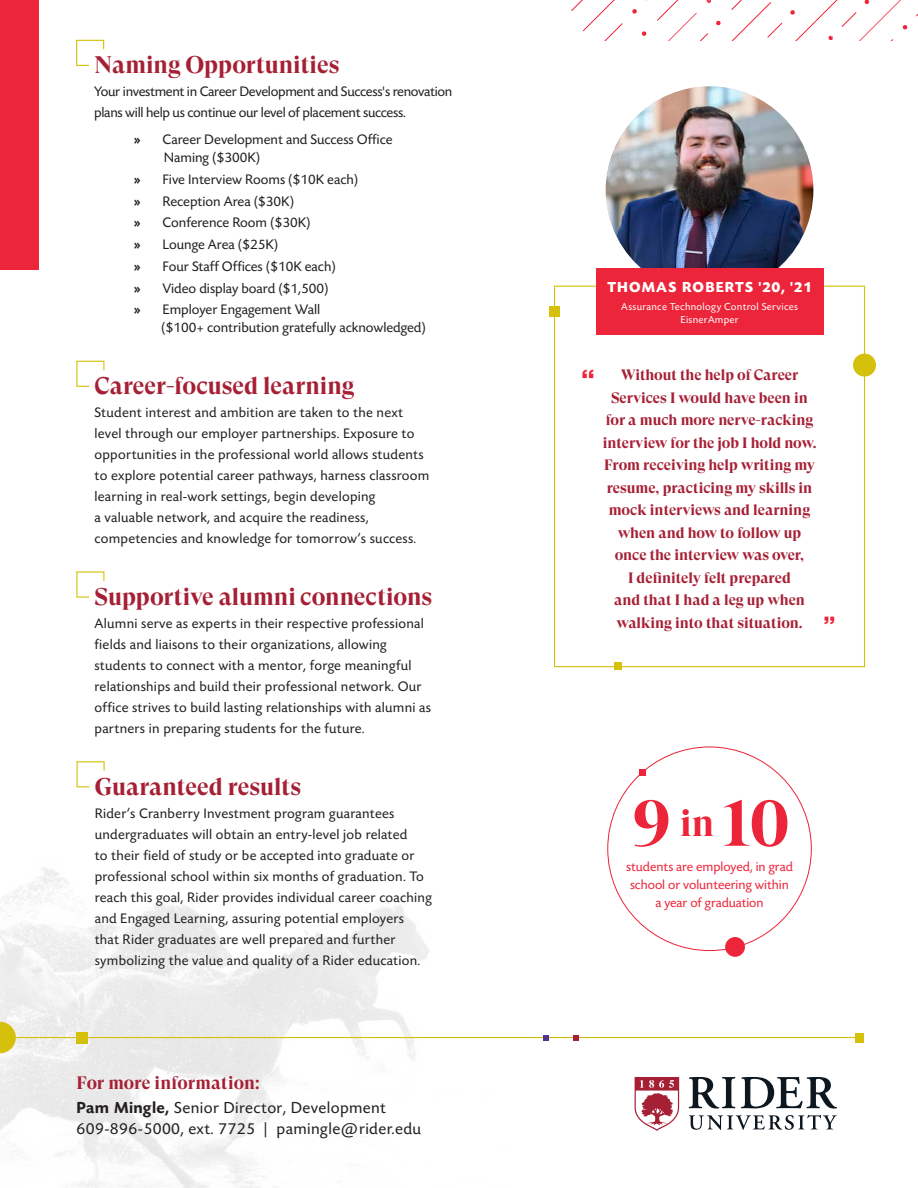
<style>
.page{position:relative;width:918px;height:1188px;background:#fff}
.page>*{position:absolute;margin:0;border:0;box-sizing:border-box;transform-origin:0 0}
.Callout_-_Numeral{font:700 66.9px "GT Super Display";color:#ed253a}
.t1{font:25.95px "Krungthep";color:#ed253a}
.Subhead_-_16_pt{font:700 24px "GT Super Display";color:#a62035}
.t2{font:22.95px "Krungthep";color:#ed253a}
.CTA_-_GT_Red_12_pt{font:700 18px "GT Super Display";letter-spacing:.01em;color:#a62035}
.Body_List_Bolder_-_1{font:16.5px/21px "Today Sans Now Pro";letter-spacing:.025em;color:#231f20}
.t3{font:700 15px/22.5px "GT Super Display";color:#a62035;text-align:center}
.t4{font:700 15px "Today Sans Now Pro";letter-spacing:.08em;color:#fff}
.Body_Copy_-_9_over_1{font:14.25px/21px "Today Sans Now Pro";letter-spacing:.02em;color:#231f20}
.Body_Copy_-_9_over_1-2{font:14.25px/18px "Today Sans Now Pro";color:#231f20}
.Body_Copy_-_9_over_1-3{font:14.25px/21px "Today Sans Now Pro";letter-spacing:-.02em;color:#231f20}
.Callout_-_8_over_10{font:13.5px/18px "Today Sans Now Pro";color:#ed253a;text-align:center}
.t5{font:10.5px "Today Sans Now Pro";letter-spacing:.03em;color:#fff}
.s1{font-weight:600}
.s2{font-size:37.2px}
</style>
<div class="page">
<svg style="left:571px;top:0;width:347px;height:40px"></svg>
<img style="left:0;top:867px;width:523px;height:321px">
<div style="left:0;top:0;width:38px;height:270px;background:#ed253a"></div>
<img style="left:606px;top:86px;width:207px;height:182px">
<svg style="left:853px;top:352px;width:23px;height:26px"></svg>
<div style="left:549px;top:306px;width:10px;height:11px;background:#d5c10c"></div>
<div style="left:596px;top:268px;width:227px;height:67px;background:#ed253a"></div>
<div style="left:615px;top:663px;width:7px;height:7px;background:#d6bf0d"></div>
<svg style="left:689px;top:1115px;width:148px;height:15px"></svg>
<svg style="left:689px;top:1077px;width:46px;height:32px"></svg>
<svg style="left:741px;top:1077px;width:96px;height:32px"></svg>
<svg style="left:635px;top:1077px;width:44px;height:54px"></svg>
<hr style="left:0;top:1037px;width:864px;height:1px;background:#d5c10c">
<svg style="left:543px;top:1035px;width:6px;height:5px"></svg>
<div style="left:855px;top:1033px;width:9px;height:9px;background:#d5c10c"></div>
<div style="left:77px;top:1032px;width:11px;height:11px;background:#d5c10c"></div>
<svg style="left:0;top:1022px;width:16px;height:31px"></svg>
<svg style="left:573px;top:1035px;width:5px;height:5px"></svg>
<div style="left:639px;top:769px;width:7px;height:7px;background:#ed253a"></div>
<div style="left:725px;top:937px;width:20px;height:20px;background:#ed253a;border-radius:50%"></div>
<svg style="left:76px;top:360px;width:29px;height:27px"></svg>
<svg style="left:76px;top:761px;width:29px;height:27px"></svg>
<svg style="left:76px;top:571px;width:29px;height:27px"></svg>
<svg style="left:76px;top:39px;width:29px;height:27px"></svg>
<p class="Subhead_-_16_pt" style="left:94px;top:52px;width:247px">Naming Opportunities</p>
<p class="Body_Copy_-_9_over_1-3" style="left:94px;top:81px;width:360px">Your investment in Career Development and Success's renovation plans will help us continue our level of placement success.</p>
<p class="Body_Copy_-_9_over_1-2" style="left:164px;top:131px;width:230px;text-indent:-30px"><span class="s1">»</span> Career Development and Success Office<br>Naming ($300K)</p>
<p class="Body_Copy_-_9_over_1-2" style="left:134px;top:170px;width:226px"><span class="s1">»</span> Five Interview Rooms ($10K each)</p>
<p class="Body_Copy_-_9_over_1-2" style="left:134px;top:192px;width:161px"><span class="s1">»</span> Reception Area ($30K)</p>
<p class="Body_Copy_-_9_over_1-2" style="left:134px;top:214px;width:178px"><span class="s1">»</span> Conference Room ($30K)</p>
<p class="Body_Copy_-_9_over_1-2" style="left:134px;top:236px;width:146px"><span class="s1">»</span> Lounge Area ($25K)</p>
<p class="Body_Copy_-_9_over_1-2" style="left:134px;top:257px;width:203px"><span class="s1">»</span> Four Staff Offices ($10K each)</p>
<p class="Body_Copy_-_9_over_1-2" style="left:134px;top:279px;width:196px"><span class="s1">»</span> Video display board ($1,500)</p>
<p class="Body_Copy_-_9_over_1-2" style="left:161px;top:301px;width:266px;text-indent:-27px"><span class="s1">»</span> Employer Engagement Wall<br>($100+ contribution gratefully acknowledged)</p>
<p class="Subhead_-_16_pt" style="left:95px;top:373px;width:261px">Career-focused learning</p>
<p class="Body_Copy_-_9_over_1" style="left:95px;top:402px;width:336px">Student interest and ambition are taken to the next level through our employer partnerships. Exposure to opportunities in the professional world allows students to explore potential career pathways, harness classroom learning in real-work settings, begin developing<br>a valuable network, and acquire the readiness, competencies and knowledge for tomorrow’s success.</p>
<p class="Subhead_-_16_pt" style="left:95px;top:584px;width:339px">Supportive alumni connections</p>
<p class="Body_Copy_-_9_over_1" style="left:95px;top:613px;width:338px">Alumni serve as experts in their respective professional fields and liaisons to their organizations, allowing students to connect with a mentor, forge meaningful relationships and build their professional network. Our office strives to build lasting relationships with alumni as partners in preparing students for the future.</p>
<p class="Subhead_-_16_pt" style="left:95px;top:774px;width:208px">Guaranteed results</p>
<p class="Body_Copy_-_9_over_1" style="left:95px;top:803px;width:339px">Rider’s Cranberry Investment program guarantees undergraduates will obtain an entry-level job related<br>to their field of study or be accepted into graduate or professional school within six months of graduation. To reach this goal, Rider provides individual career coaching and Engaged Learning, assuring potential employers<br>that Rider graduates are well prepared and further symbolizing the value and quality of a Rider education.</p>
<p class="CTA_-_GT_Red_12_pt" style="left:77px;top:1073px;width:185px">For more information:</p>
<p class="Body_List_Bolder_-_1" style="left:77px;top:1097px;width:346px"><span class="s1">Pam Mingle,</span> Senior Director, Development<br>609-896-5000, ext. 7725 | pamingle@rider.edu</p>
<p class="t4" style="left:607px;top:278px;width:206px">THOMAS ROBERTS '20, '21</p>
<p class="t5" style="left:621px;top:300px;width:178px">Assurance Technology Control Services</p>
<p class="t5" style="left:680px;top:313px;width:60px">EisnerAmper</p>
<h2 class="t1" style="left:581px;top:365px;width:17px">“</h2>
<p class="t3" style="left:603px;top:364px;width:215px">Without the help of Career<br>Services I would have been in for a much more nerve-racking interview for the job I hold now.<br>From receiving help writing my resume, practicing my skills in mock interviews and learning when and how to follow up once the interview was over,<br>I definitely felt prepared<br>and that I had a leg up when walking into that situation.</p>
<h3 class="t2" style="left:836px;top:628px;width:15px;rotate:-180deg">“</h3>
<p class="Callout_-_Numeral" style="left:632px;top:787px;width:159px">9 <span class="s2">in</span> 10</p>
<p class="Callout_-_8_over_10" style="left:626px;top:858px;width:168px">students are employed, in grad school or volunteering within a year of graduation</p>
</div>
